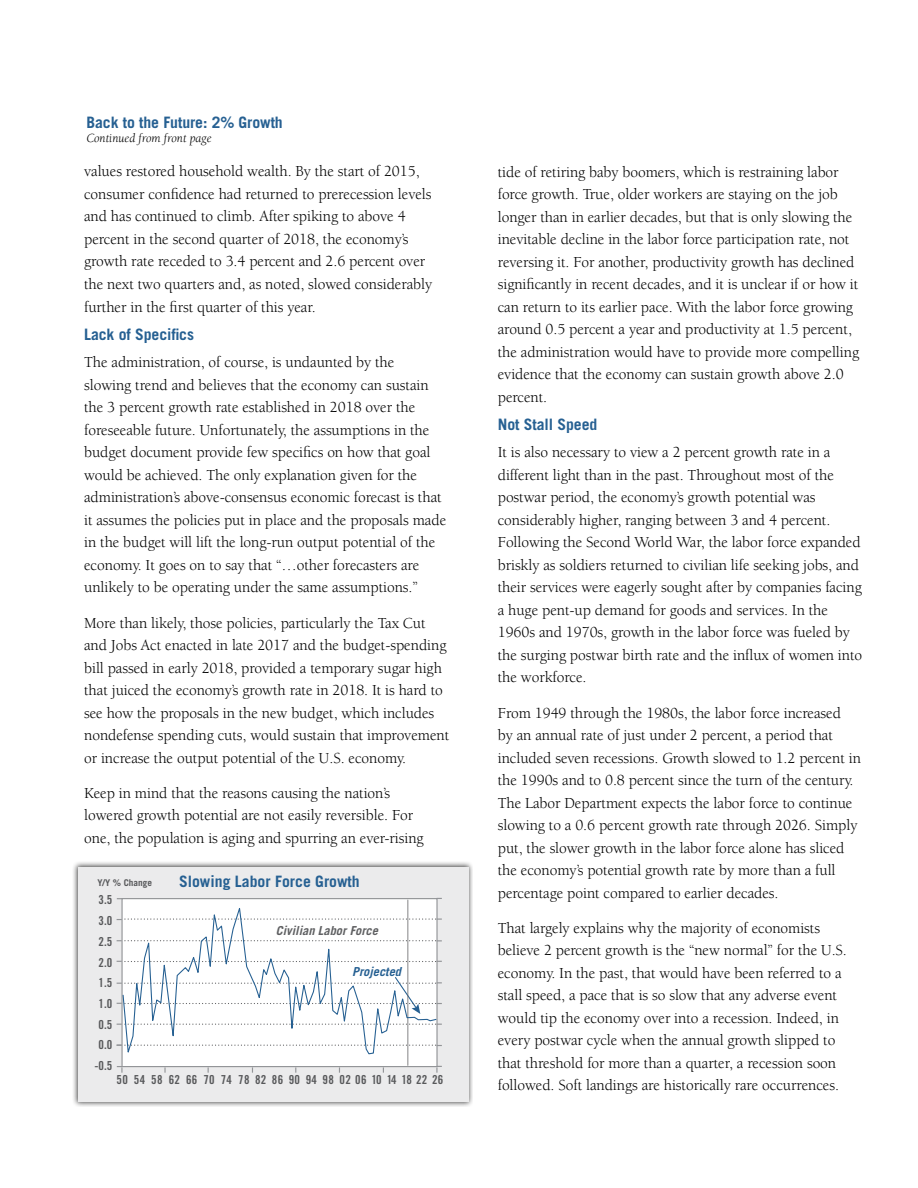
<style>
.page{position:relative;width:918px;height:1188px;background:#fff}
.page>*{position:absolute;margin:0;border:0;box-sizing:border-box;transform-origin:0 0}
.t1{font:15.75px/22.5px "Berkeley Std";letter-spacing:-.005em;color:#000}
.t2{font:700 15.75px "Trade Gothic";letter-spacing:-.005em;color:#266092}
.t3{font:italic 12.75px "Berkeley Std";color:#000}
.t4{font:12.45px/20.7px "Trade Gothic Bold Cond Twenty";letter-spacing:.025em;color:#58595b;text-align:center}
.t5{font:italic 700 12.45px "Trade Gothic";color:#5f6062}
.t6{font:italic 700 12.45px "Trade Gothic";color:#266092}
.t7{font:700 9.3px "Trade Gothic";color:#58595b}
</style>
<div class="page">
<div style="left:73px;top:861px;width:400px;height:246px;background:#000;opacity:.75"></div>
<div style="left:78px;top:867px;width:390px;height:234px;background:#ebebec"></div>
<div style="left:122px;top:899px;width:315px;height:168px;background:#fff"></div>
<svg style="left:117px;top:1066px;width:6px;height:7px"></svg>
<svg style="left:164px;top:1067px;width:2px;height:6px"></svg>
<svg style="left:436px;top:1066px;width:6px;height:7px"></svg>
<div style="left:121px;top:898px;width:317px;height:169px;border:1px solid #939598"></div>
<svg style="left:117px;top:976px;width:325px;height:38px"></svg>
<svg style="left:117px;top:918px;width:325px;height:2px"></svg>
<svg style="left:117px;top:1044px;width:325px;height:2px"></svg>
<hr style="left:407px;top:900px;width:2px;height:165px;background:#5f6062">
<svg style="left:122px;top:903px;width:315px;height:155px"></svg>
<p class="t2" style="left:86px;top:113px;width:198px">Back to the Future: 2% Growth</p>
<p class="t3" style="left:86px;top:131px;width:127px">Continued from front page</p>
<p class="t1" style="left:84px;top:161px;width:350px">values restored household wealth. By the start of 2015, consumer confidence had returned to prerecession levels and has continued to climb. After spiking to above 4 percent in the second quarter of 2018, the economy’s growth rate receded to 3.4 percent and 2.6 percent over the next two quarters and, as noted, slowed considerably further in the first quarter of this year.</p>
<p class="t2" style="left:84px;top:325px;width:111px">Lack of Specifics</p>
<p class="t1" style="left:84px;top:351px;width:364px">The administration, of course, is undaunted by the<br>slowing trend and believes that the economy can sustain the 3 percent growth rate established in 2018 over the foreseeable future. Unfortunately, the assumptions in the budget document provide few specifics on how that goal would be achieved. The only explanation given for the administration’s above-consensus economic forecast is that it assumes the policies put in place and the proposals made in the budget will lift the long-run output potential of the economy. It goes on to say that “…other forecasters are unlikely to be operating under the same assumptions.”</p>
<p class="t1" style="left:84px;top:612px;width:367px">More than likely, those policies, particularly the Tax Cut and Jobs Act enacted in late 2017 and the budget-spending bill passed in early 2018, provided a temporary sugar high that juiced the economy’s growth rate in 2018. It is hard to see how the proposals in the new budget, which includes nondefense spending cuts, would sustain that improvement or increase the output potential of the U.S. economy.</p>
<p class="t1" style="left:84px;top:782px;width:341px">Keep in mind that the reasons causing the nation’s lowered growth potential are not easily reversible. For one, the population is aging and spurring an ever-rising</p>
<p class="t7" style="left:97px;top:877px;width:56px">Y/Y % Change</p>
<p class="t4" style="left:94px;top:889px;width:19px">3.5<br>3.0<br>2.5<br>2.0<br>1.5<br>1.0<br>0.5<br>0.0 -0.5</p>
<p class="t2" style="left:179px;top:871px;width:182px">Slowing Labor Force Growth</p>
<p class="t5" style="left:276px;top:922px;width:104px">Civilian Labor Force</p>
<p class="t6" style="left:352px;top:964px;width:50px">Projected</p>
<p class="t4" style="left:117px;top:1069px;width:328px">50 54 58 62 66 70 74 78 82 86 90 94 98 02 06 10 14 18 22 26</p>
<p class="t1" style="left:498px;top:161px;width:363px">tide of retiring baby boomers, which is restraining labor force growth. True, older workers are staying on the job longer than in earlier decades, but that is only slowing the inevitable decline in the labor force participation rate, not reversing it. For another, productivity growth has declined significantly in recent decades, and it is unclear if or how it can return to its earlier pace. With the labor force growing around 0.5 percent a year and productivity at 1.5 percent, the administration would have to provide more compelling evidence that the economy can sustain growth above 2.0 percent.</p>
<p class="t2" style="left:498px;top:415px;width:101px">Not Stall Speed</p>
<p class="t1" style="left:498px;top:441px;width:366px">It is also necessary to view a 2 percent growth rate in a different light than in the past. Throughout most of the postwar period, the economy’s growth potential was considerably higher, ranging between 3 and 4 percent.<br>Following the Second World War, the labor force expanded briskly as soldiers returned to civilian life seeking jobs, and their services were eagerly sought after by companies facing a huge pent-up demand for goods and services. In the 1960s and 1970s, growth in the labor force was fueled by the surging postwar birth rate and the influx of women into the workforce.</p>
<p class="t1" style="left:498px;top:702px;width:365px">From 1949 through the 1980s, the labor force increased<br>by an annual rate of just under 2 percent, a period that included seven recessions. Growth slowed to 1.2 percent in the 1990s and to 0.8 percent since the turn of the century.<br>The Labor Department expects the labor force to continue slowing to a 0.6 percent growth rate through 2026. Simply put, the slower growth in the labor force alone has sliced the economy’s potential growth rate by more than a full percentage point compared to earlier decades.</p>
<p class="t1" style="left:498px;top:917px;width:351px">That largely explains why the majority of economists believe 2 percent growth is the “new normal” for the U.S. economy. In the past, that would have been referred to a stall speed, a pace that is so slow that any adverse event would tip the economy over into a recession. Indeed, in every postwar cycle when the annual growth slipped to that threshold for more than a quarter, a recession soon followed. Soft landings are historically rare occurrences.</p>
</div>
